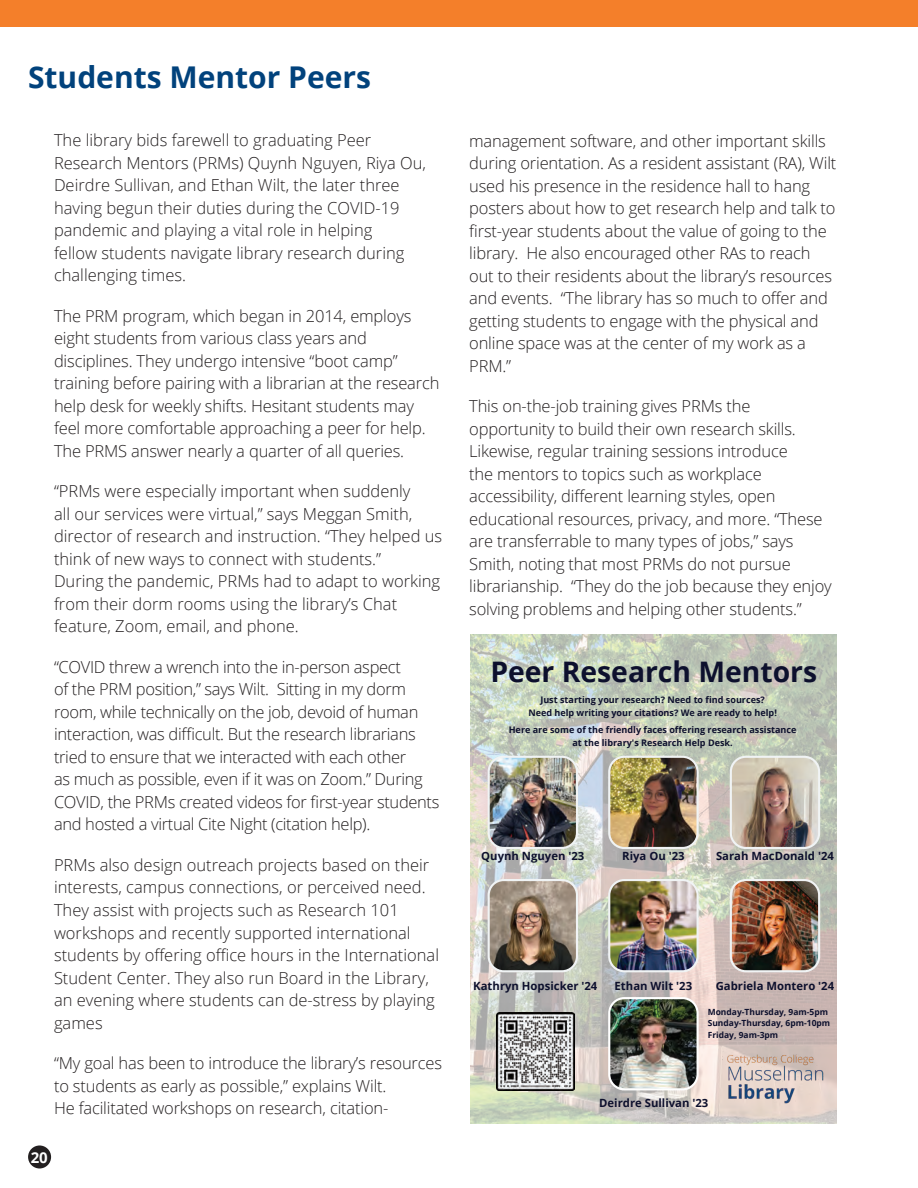
<style>
.page{position:relative;width:918px;height:1188px;background:#fff}
.page>*{position:absolute;margin:0;border:0;box-sizing:border-box;transform-origin:0 0}
.t1{font:700 30px "Open Sans";color:#01427c}
.t2{font:700 28.35px "Open Sans";color:#0d102d}
.t3{font:300 16.5px/22.5px "Open Sans";letter-spacing:-.01em;color:#231f20}
.t4{font:700 15px "Open Sans";color:#fff}
.t5{font:700 11.25px "Open Sans";color:#0d102d}
.t6{font:700 9px/12.5px "Open Sans";color:#0d102d;text-align:center}
.t7{font:700 8.4px/11.7px "Open Sans";color:#0d102d}
</style>
<div class="page">
<div style="left:28px;top:1145px;width:23px;height:23px;background:#231f20;border-radius:50%"></div>
<img style="left:470px;top:634px;width:367px;height:490px">
<img style="left:488px;top:756px;width:90px;height:93px">
<img style="left:488px;top:879px;width:90px;height:93px">
<img style="left:608px;top:756px;width:91px;height:93px">
<img style="left:730px;top:756px;width:90px;height:93px">
<img style="left:608px;top:879px;width:91px;height:93px">
<img style="left:730px;top:879px;width:90px;height:93px">
<img style="left:723px;top:1045px;width:104px;height:69px">
<img style="left:608px;top:997px;width:91px;height:93px">
<img style="left:496px;top:1013px;width:78px;height:77px">
<div style="left:0;top:0;width:918px;height:27px;background:#f47f2a"></div>
<h1 class="t1" style="left:28px;top:56px;width:344px">Students Mentor Peers</h1>
<p class="t3" style="left:54px;top:129px;width:374px">The library bids farewell to graduating Peer Research Mentors (PRMs) Quynh Nguyen, Riya Ou, Deirdre Sullivan, and Ethan Wilt, the later three having begun their duties during the COVID-19 pandemic and playing a vital role in helping<br>fellow students navigate library research during challenging times.</p>
<p class="t3" style="left:54px;top:304px;width:387px">The PRM program, which began in 2014, employs eight students from various class years and disciplines. They undergo intensive “boot camp” training before pairing with a librarian at the research help desk for weekly shifts. Hesitant students may feel more comfortable approaching a peer for help.<br>The PRMS answer nearly a quarter of all queries.</p>
<p class="t3" style="left:54px;top:480px;width:390px">“PRMs were especially important when suddenly<br>all our services were virtual,” says Meggan Smith, director of research and instruction. “They helped us think of new ways to connect with students.”<br>During the pandemic, PRMs had to adapt to working from their dorm rooms using the library’s Chat feature, Zoom, email, and phone.</p>
<p class="t3" style="left:54px;top:655px;width:387px">“COVID threw a wrench into the in-person aspect<br>of the PRM position,” says Wilt. Sitting in my dorm room, while technically on the job, devoid of human interaction, was difficult. But the research librarians tried to ensure that we interacted with each other<br>as much as possible, even if it was on Zoom.” During COVID, the PRMs created videos for first-year students and hosted a virtual Cite Night (citation help).</p>
<p class="t3" style="left:54px;top:853px;width:387px">PRMs also design outreach projects based on their interests, campus connections, or perceived need.<br>They assist with projects such as Research 101 workshops and recently supported international students by offering office hours in the International Student Center. They also run Board in the Library, an evening where students can de-stress by playing games</p>
<p class="t3" style="left:54px;top:1051px;width:390px">“My goal has been to introduce the library’s resources to students as early as possible,” explains Wilt.<br>He facilitated workshops on research, citation-</p>
<p class="t4" style="left:31px;top:1147px;width:19px">20</p>
<p class="t3" style="left:469px;top:129px;width:369px">management software, and other important skills during orientation. As a resident assistant (RA), Wilt used his presence in the residence hall to hang posters about how to get research help and talk to first-year students about the value of going to the library. He also encouraged other RAs to reach out to their residents about the library’s resources and events. “The library has so much to offer and getting students to engage with the physical and online space was at the center of my work as a PRM.”</p>
<p class="t3" style="left:469px;top:394px;width:364px">This on-the-job training gives PRMs the opportunity to build their own research skills.<br>Likewise, regular training sessions introduce<br>the mentors to topics such as workplace accessibility, different learning styles, open educational resources, privacy, and more. “These are transferrable to many types of jobs,” says Smith, noting that most PRMs do not pursue librarianship. “They do the job because they enjoy solving problems and helping other students.”</p>
<h2 class="t2" style="left:490px;top:652px;width:328px">Peer Research Mentors</h2>
<p class="t6" style="left:528px;top:693px;width:250px">Just starting your research? Need to find sources?<br>Need help writing your citations? We are ready to help!</p>
<p class="t6" style="left:509px;top:723px;width:289px">Here are some of the friendly faces offering research assistance at the library's Research Help Desk.</p>
<p class="t5" style="left:481px;top:848px;width:105px">Quynh Nguyen '23</p>
<p class="t5" style="left:622px;top:848px;width:64px">Riya Ou '23</p>
<p class="t5" style="left:716px;top:848px;width:119px">Sarah MacDonald '24</p>
<p class="t5" style="left:473px;top:978px;width:126px">Kathryn Hopsicker '24</p>
<p class="t5" style="left:615px;top:978px;width:79px">Ethan Wilt '23</p>
<p class="t5" style="left:716px;top:978px;width:120px">Gabriela Montero '24</p>
<p class="t7" style="left:708px;top:1006px;width:124px">Monday-Thursday, 9am-5pm<br>Sunday-Thursday, 6pm-10pm<br>Friday, 9am-3pm</p>
<p class="t5" style="left:599px;top:1095px;width:111px">Deirdre Sullivan '23</p>
</div>
